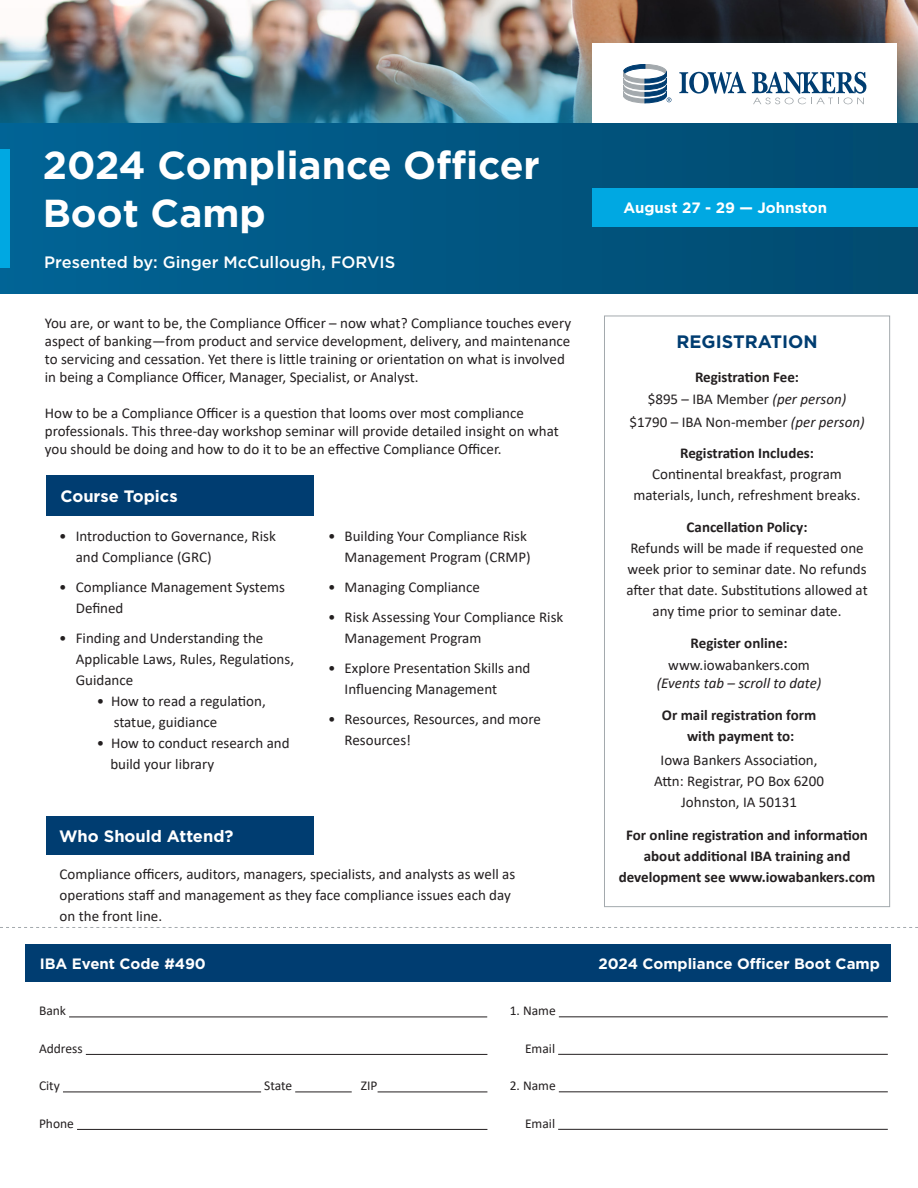
<style>
.page{position:relative;width:918px;height:1188px;background:#fff}
.page>*{position:absolute;margin:0;border:0;box-sizing:border-box;transform-origin:0 0}
.Main_Header{font:700 39px/48px "Gotham";color:#fff}
.Registration{font:700 18px "Gotham";color:#003d71}
.Presented_by_text{font:500 16.5px "Gotham";color:#fff}
.SubHeader{font:700 16.5px "Gotham";color:#fff}
.Body_Text{font:15px/21px "Calibri";color:#231f20}
.t1{font:700 15px/21px "Calibri";color:#231f20;text-align:center}
.Header_Date_and_Location{font:700 15px "Gotham";color:#fff}
.t2{font:italic 15px "Calibri";color:#231f20}
.t3{font:13.5px "Calibri";color:#231f20}
.s1{font-style:italic}
</style>
<div class="page">
<div style="left:604px;top:316px;width:286px;height:591px;border:1px solid #a3a9ad"></div>
<img style="left:47px;top:0;width:871px;height:9px">
<img style="left:0;top:9px;width:918px;height:115px">
<div style="left:593px;top:44px;width:304px;height:124px;background:#fff"></div>
<div style="left:0;top:124px;width:918px;height:169px;background:linear-gradient(to right,#016395,#014a6f)"></div>
<div style="left:46px;top:475px;width:268px;height:41px;background:#003d71"></div>
<div style="left:46px;top:816px;width:268px;height:38px;background:#003d71"></div>
<svg style="left:623px;top:64px;width:48px;height:39px"></svg>
<svg style="left:679px;top:72px;width:67px;height:22px"></svg>
<svg style="left:752px;top:72px;width:114px;height:32px"></svg>
<div style="left:593px;top:188px;width:325px;height:39px;background:#00a8e2"></div>
<hr style="left:69px;top:1016px;width:418px;height:1px;background:#231f20">
<hr style="left:86px;top:1054px;width:401px;height:1px;background:#231f20">
<hr style="left:63px;top:1091px;width:198px;height:1px;background:#231f20">
<hr style="left:295px;top:1091px;width:57px;height:1px;background:#231f20">
<hr style="left:378px;top:1091px;width:109px;height:1px;background:#231f20">
<hr style="left:77px;top:1129px;width:410px;height:1px;background:#231f20">
<hr style="left:559px;top:1016px;width:329px;height:1px;background:#231f20">
<hr style="left:558px;top:1054px;width:330px;height:1px;background:#231f20">
<hr style="left:559px;top:1091px;width:329px;height:1px;background:#231f20">
<hr style="left:558px;top:1129px;width:330px;height:1px;background:#231f20">
<div style="left:26px;top:945px;width:865px;height:37px;background:#003d71"></div>
<svg style="left:0;top:927px;width:918px;height:1px"></svg>
<div style="left:0;top:149px;width:10px;height:119px;background:#00a8e2"></div>
<p class="Main_Header" style="left:43px;top:141px;width:499px">2024 Compliance Officer<br>Boot Camp</p>
<p class="Presented_by_text" style="left:44px;top:252px;width:353px">Presented by: Ginger McCullough, FORVIS</p>
<p class="Body_Text" style="left:45px;top:313px;width:528px;line-height:18px">You are, or want to be, the Compliance Officer – now what? Compliance touches every aspect of banking—from product and service development, delivery, and maintenance to servicing and cessation. Yet there is little training or orientation on what is involved in being a Compliance Officer, Manager, Specialist, or Analyst.</p>
<p class="Body_Text" style="left:45px;top:403px;width:515px;line-height:18px">How to be a Compliance Officer is a question that looms over most compliance professionals. This three-day workshop seminar will provide detailed insight on what you should be doing and how to do it to be an effective Compliance Officer.</p>
<p class="SubHeader" style="left:60px;top:485px;width:119px">Course Topics</p>
<p class="Body_Text" style="left:76px;top:525px;width:202px;text-indent:-16px">• Introduction to Governance, Risk and Compliance (GRC)</p>
<p class="Body_Text" style="left:76px;top:576px;width:211px;text-indent:-16px">• Compliance Management Systems<br>Defined</p>
<p class="Body_Text" style="left:76px;top:627px;width:220px;text-indent:-16px">• Finding and Understanding the<br>Applicable Laws, Rules, Regulations,<br>Guidance</p>
<p class="Body_Text" style="left:114px;top:690px;width:154px;text-indent:-17px">• How to read a regulation, statue, guidiance</p>
<p class="Body_Text" style="left:110px;top:732px;width:181px;text-indent:-14px">• How to conduct research and build your library</p>
<p class="Body_Text" style="left:328px;top:525px;width:204px;text-align:right">• Building Your Compliance Risk<br>Management Program (CRMP)</p>
<p class="Body_Text" style="left:328px;top:576px;width:153px">• Managing Compliance</p>
<p class="Body_Text" style="left:345px;top:606px;width:220px;text-indent:-16px">• Risk Assessing Your Compliance Risk<br>Management Program</p>
<p class="Body_Text" style="left:345px;top:657px;width:187px;text-indent:-16px">• Explore Presentation Skills and<br>Influencing Management</p>
<p class="Body_Text" style="left:345px;top:708px;width:198px;text-indent:-16px">• Resources, Resources, and more<br>Resources!</p>
<p class="SubHeader" style="left:59px;top:825px;width:176px">Who Should Attend?</p>
<p class="Body_Text" style="left:60px;top:863px;width:457px">Compliance officers, auditors, managers, specialists, and analysts as well as operations staff and management as they face compliance issues each day on the front line.</p>
<p class="Header_Date_and_Location" style="left:40px;top:954px;width:168px">IBA Event Code #490</p>
<p class="t3" style="left:39px;top:1002px;width:29px">Bank</p>
<p class="t3" style="left:39px;top:1039px;width:45px">Address</p>
<p class="t3" style="left:39px;top:1077px;width:22px">City</p>
<p class="t3" style="left:264px;top:1077px;width:30px">State</p>
<p class="t3" style="left:361px;top:1077px;width:18px">ZIP</p>
<p class="t3" style="left:39px;top:1114px;width:36px">Phone</p>
<p class="t3" style="left:510px;top:1001px;width:47px">1. Name</p>
<p class="t3" style="left:525px;top:1039px;width:32px">Email</p>
<p class="t3" style="left:510px;top:1076px;width:47px">2. Name</p>
<p class="t3" style="left:525px;top:1114px;width:32px">Email</p>
<p class="Header_Date_and_Location" style="left:623px;top:198px;width:205px">August 27 - 29 — Johnston</p>
<p class="Registration" style="left:677px;top:330px;width:142px">REGISTRATION</p>
<p class="t1" style="left:695px;top:366px;width:106px">Registration Fee:</p>
<p class="Body_Text" style="left:648px;top:388px;width:200px">$895 – IBA Member <span class="s1">(per person)</span></p>
<p class="Body_Text" style="left:629px;top:411px;width:237px">$1790 – IBA Non-member <span class="s1">(per person)</span></p>
<p class="t1" style="left:680px;top:443px;width:135px">Registration Includes:</p>
<p class="Body_Text" style="left:634px;top:463px;width:228px;text-align:center">Continental breakfast, program materials, lunch, refreshment breaks.</p>
<p class="t1" style="left:687px;top:516px;width:122px">Cancellation Policy:</p>
<p class="Body_Text" style="left:626px;top:537px;width:243px;text-align:center">Refunds will be made if requested one week prior to seminar date. No refunds after that date. Substitutions allowed at any time prior to seminar date.</p>
<p class="t1" style="left:691px;top:632px;width:98px">Register online:</p>
<p class="Body_Text" style="left:668px;top:654px;width:143px">www.iowabankers.com</p>
<p class="t2" style="left:657px;top:673px;width:166px">(Events tab – scroll to date)</p>
<p class="t1" style="left:662px;top:704px;width:156px">Or mail registration form</p>
<p class="t1" style="left:687px;top:725px;width:109px">with payment to:</p>
<p class="Body_Text" style="left:661px;top:749px;width:159px">Iowa Bankers Association,</p>
<p class="Body_Text" style="left:654px;top:770px;width:172px">Attn: Registrar, PO Box 6200</p>
<p class="Body_Text" style="left:681px;top:791px;width:117px">Johnston, IA 50131</p>
<p class="t1" style="left:619px;top:824px;width:258px">For online registration and information about additional IBA training and development see www.iowabankers.com</p>
<p class="Header_Date_and_Location" style="left:598px;top:954px;width:283px">2024 Compliance Officer Boot Camp</p>
</div>
